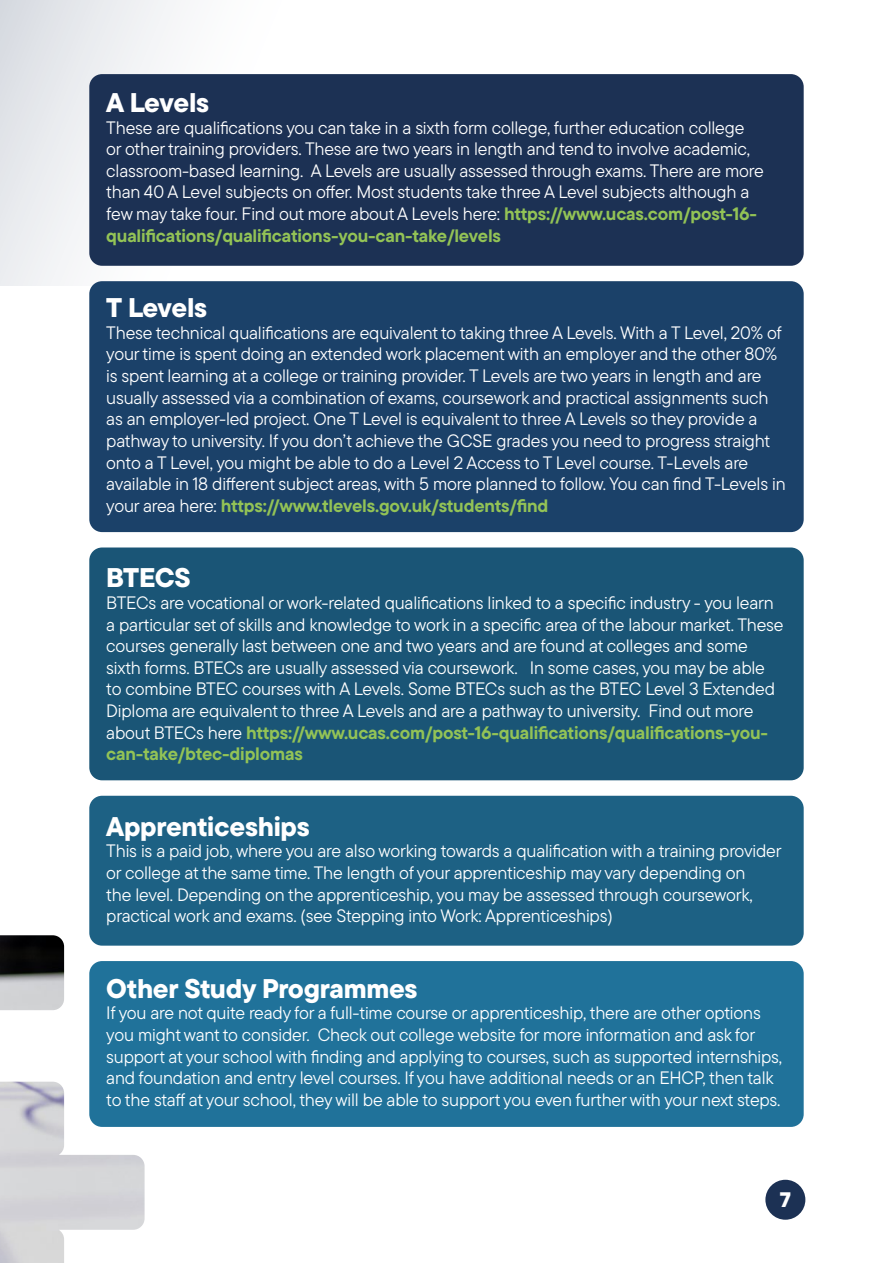
<style>
.page{position:relative;width:893px;height:1263px;background:#fff}
.page>*{position:absolute;margin:0;border:0;box-sizing:border-box;transform-origin:0 0}
.t1{font:800 27px "TT Commons Pro";letter-spacing:-.01em;color:#fff}
.t2{font:800 21px "TT Commons Pro";color:#fff}
.t3{font:18px/21.6px "TT Commons Pro";letter-spacing:-.01em;color:#fff}
.s1{font-weight:700;color:#93c356}
</style>
<div class="page">
<svg style="left:0;top:0;width:803px;height:286px"></svg>
<img style="left:0;top:935px;width:145px;height:328px">
<div style="left:89px;top:74px;width:715px;height:192px;background:#1c3154;border-radius:13px"></div>
<div style="left:89px;top:281px;width:715px;height:251px;background:#1b4169;border-radius:13px"></div>
<div style="left:89px;top:547px;width:715px;height:233px;background:#1a5576;border-radius:13px"></div>
<div style="left:89px;top:796px;width:715px;height:150px;background:#1d6184;border-radius:13px"></div>
<div style="left:89px;top:961px;width:715px;height:166px;background:#20729a;border-radius:13px"></div>
<div style="left:765px;top:1180px;width:40px;height:40px;background:#1c3154;border-radius:50%"></div>
<h1 class="t1" style="left:106px;top:82px;width:104px">A Levels</h1>
<p class="t3" style="left:106px;top:117px;width:659px">These are qualifications you can take in a sixth form college, further education college or other training providers. These are two years in length and tend to involve academic, classroom-based learning. A Levels are usually assessed through exams. There are more than 40 A Level subjects on offer. Most students take three A Level subjects although a few may take four. Find out more about A Levels here: <span class="s1">https://www.ucas.com/post-16- qualifications/qualifications-you-can-take/levels</span></p>
<h1 class="t1" style="left:106px;top:287px;width:102px">T Levels</h1>
<p class="t3" style="left:106px;top:322px;width:681px">These technical qualifications are equivalent to taking three A Levels. With a T Level, 20% of your time is spent doing an extended work placement with an employer and the other 80% is spent learning at a college or training provider. T Levels are two years in length and are usually assessed via a combination of exams, coursework and practical assignments such as an employer-led project. One T Level is equivalent to three A Levels so they provide a pathway to university. If you don’t achieve the GCSE grades you need to progress straight onto a T Level, you might be able to do a Level 2 Access to T Level course. T-Levels are available in 18 different subject areas, with 5 more planned to follow. You can find T-Levels in your area here: <span class="s1">https://www.tlevels.gov.uk/students/find</span></p>
<h1 class="t1" style="left:106px;top:557px;width:86px">BTECS</h1>
<p class="t3" style="left:106px;top:592px;width:679px">BTECs are vocational or work-related qualifications linked to a specific industry - you learn a particular set of skills and knowledge to work in a specific area of the labour market. These courses generally last between one and two years and are found at colleges and some sixth forms. BTECs are usually assessed via coursework. In some cases, you may be able to combine BTEC courses with A Levels. Some BTECs such as the BTEC Level 3 Extended Diploma are equivalent to three A Levels and are a pathway to university. Find out more about BTECs here <span class="s1">https://www.ucas.com/post-16-qualifications/qualifications-you&shy;can-take/btec-diplomas</span></p>
<h1 class="t1" style="left:106px;top:805px;width:205px">Apprenticeships</h1>
<p class="t3" style="left:106px;top:840px;width:677px">This is a paid job, where you are also working towards a qualification with a training provider or college at the same time. The length of your apprenticeship may vary depending on<br>the level. Depending on the apprenticeship, you may be assessed through coursework, practical work and exams. (see Stepping into Work: Apprenticeships)</p>
<h1 class="t1" style="left:106px;top:967px;width:313px">Other Study Programmes</h1>
<p class="t3" style="left:106px;top:1002px;width:677px">If you are not quite ready for a full-time course or apprenticeship, there are other options you might want to consider. Check out college website for more information and ask for support at your school with finding and applying to courses, such as supported internships, and foundation and entry level courses. If you have additional needs or an EHCP, then talk to the staff at your school, they will be able to support you even further with your next steps.</p>
<p class="t2" style="left:780px;top:1183px;width:13px">7</p>
</div>
